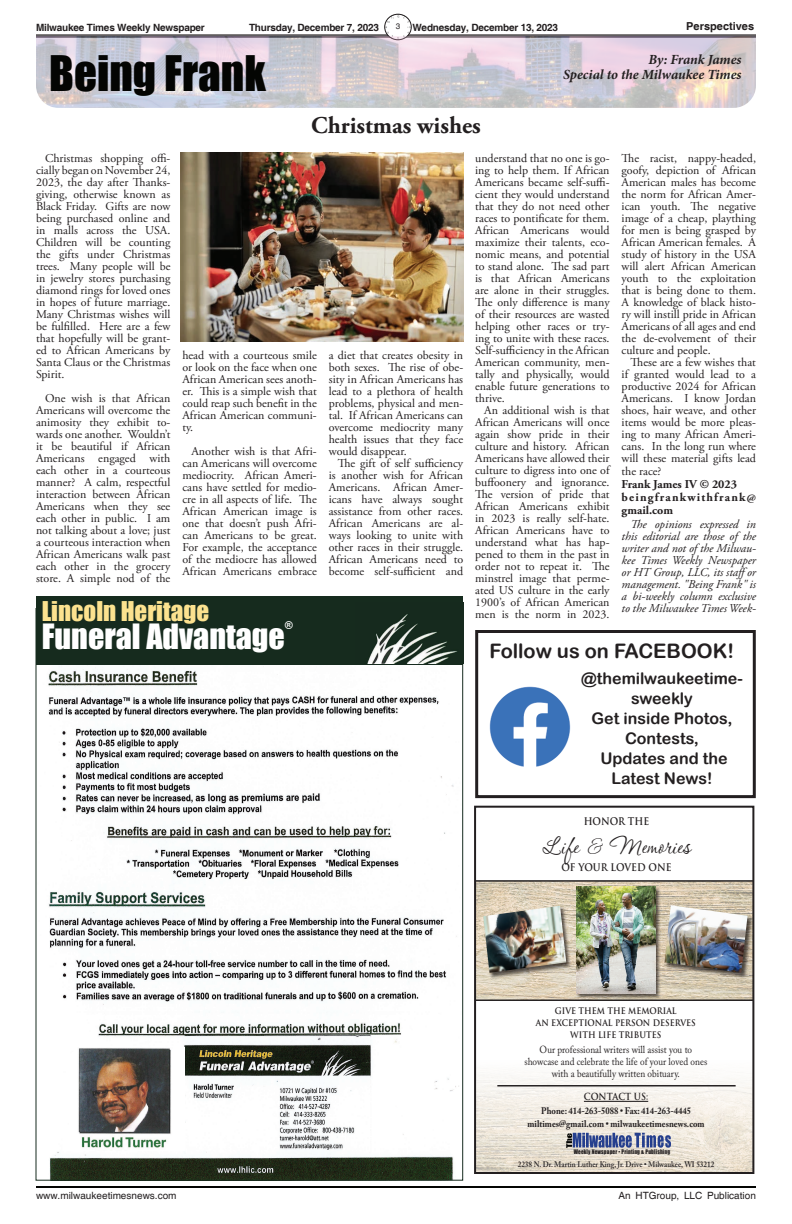
<style>
.page{position:relative;width:792px;height:1224px;background:#fff}
.page>*{position:absolute;margin:0;border:0;box-sizing:border-box;transform-origin:0 0}
.t1{font:45px "Impact";color:#040503}
.t2{font:32px "Impact";color:#fff}
.t3{font:30.9px "P22 Corinthia";color:#231f20;scale:.9 1}
.t4{font:25px "Impact";color:#fce28f}
.t5{font:700 24px "Adobe Garamond Pro";color:#231f20}
.t6{font:20px "Arial Rounded MT Bold";color:#231f20}
.t7{font:16px/20px "Arial Rounded MT Bold";color:#231f20;text-align:center}
.t8{font:italic 700 14px/15px "Minion Pro";letter-spacing:-.005em;color:#231f20;text-align:right}
.t9{font:12px/12px "Adobe Garamond Pro";color:#231f20;text-align:justify}
.t10{font:italic 12px/12px "Adobe Garamond Pro";color:#231f20;text-align:justify}
.t11{font:700 12px/13px "Adobe Garamond Pro";letter-spacing:.05em;color:#231f20}
.t12{font:700 11px "Helvetica";color:#231f20}
.t13{font:10.5px "Impact";color:#fff}
.t14{font:10.3px/11.8px "Adobe Caslon Pro";color:#231f20;text-align:center;scale:.9 1}
.t15{font:700 10.3px "Trajan Pro";letter-spacing:-.005em;color:#231f20;scale:.9 1}
.t16{font:700 10px "Helvetica";letter-spacing:-.02em;color:#231f20}
.t17{font:10px "Helvetica";color:#231f20}
.t18{font:700 9.6px/13.2px "Adobe Caslon Pro";color:#231f20;text-align:center;scale:.9 1}
.t19{font:700 9.6px "Trajan Pro";color:#231f20;scale:.9 1}
.t20{font:700 8.8px/11.8px "Trajan Pro";color:#231f20;text-align:center;scale:.9 1}
.t21{font:600 8.1px "Adobe Caslon Pro";color:#231f20;scale:.9 1}
.t22{font:8px "Helvetica";color:#231f20}
.t23{font:5.9px "Impact";letter-spacing:.03em;color:#231f20;scale:.9 1}
</style>
<div class="page">
<hr style="left:36px;top:34px;width:720px;height:1px;background:#231f20">
<img style="left:385px;top:14px;width:26px;height:22px">
<div style="left:384px;top:14px;width:28px;height:26px;border:1px solid #231f20;border-radius:50%"></div>
<div style="left:390px;top:18px;width:18px;height:17px;background:#fff;border-radius:50%"></div>
<hr style="left:36px;top:1186px;width:720px;height:2px;background:#040503">
<img style="left:36px;top:36px;width:720px;height:72px">
<img style="left:477px;top:882px;width:274px;height:118px">
<img style="left:477px;top:1073px;width:274px;height:98px">
<div style="left:483px;top:905px;width:89px;height:74px;background:#231f20;opacity:.75"></div>
<img style="left:483px;top:906px;width:83px;height:67px">
<div style="left:576px;top:886px;width:85px;height:114px;background:#231f20;opacity:.75"></div>
<img style="left:576px;top:886px;width:79px;height:107px">
<div style="left:664px;top:905px;width:89px;height:74px;background:#231f20;opacity:.75"></div>
<img style="left:664px;top:905px;width:84px;height:68px">
<hr style="left:475px;top:880px;width:278px;height:2px;background:#231f20">
<hr style="left:475px;top:1000px;width:278px;height:1px;background:#231f20">
<hr style="left:497px;top:1085px;width:239px;height:1px;background:#231f20">
<hr style="left:584px;top:1101px;width:64px;height:1px;background:#231f20">
<svg style="left:566px;top:1133px;width:105px;height:15px;background:#7480a7"></svg>
<div style="left:474px;top:806px;width:280px;height:368px;border:2px solid #231f20"></div>
<div style="left:475px;top:630px;width:281px;height:168px;border:3px solid #231f20"></div>
<img style="left:489px;top:686px;width:82px;height:81px">
<img style="left:38px;top:664px;width:423px;height:515px">
<img style="left:64px;top:1048px;width:121px;height:103px">
<div style="left:36px;top:596px;width:427px;height:68px;background:#162b1e"></div>
<img style="left:367px;top:614px;width:90px;height:50px">
<img style="left:180px;top:153px;width:283px;height:189px">
<p class="t22" style="left:396px;top:22px;width:6px">3</p>
<p class="t12" style="left:686px;top:20px;width:69px">Perspectives</p>
<p class="t16" style="left:36px;top:22px;width:170px">Milwaukee Times Weekly Newspaper</p>
<p class="t16" style="left:249px;top:22px;width:132px">Thursday, December 7, 2023</p>
<p class="t16" style="left:412px;top:22px;width:147px">Wednesday, December 13, 2023</p>
<h1 class="t1" style="left:49px;top:38px;width:218px">Being Frank</h1>
<p class="t8" style="left:563px;top:52px;width:180px">By: Frank James<br>Special to the Milwaukee Times</p>
<h3 class="t5" style="left:311px;top:112px;width:171px">Christmas wishes</h3>
<p class="t9" style="left:36px;top:152px;width:136px;text-indent:9px">Christmas shopping offi&shy;cially began on November 24, 2023, the day after Thanks&shy;giving, otherwise known as Black Friday. Gifts are now being purchased online and in malls across the USA.<br>Children will be counting the gifts under Christmas trees. Many people will be in jewelry stores purchasing diamond rings for loved ones in hopes of future marriage.<br>Many Christmas wishes will be fulfilled. Here are a few that hopefully will be grant&shy;ed to African Americans by Santa Claus or the Christmas Spirit.</p>
<p class="t9" style="left:36px;top:392px;width:136px;text-indent:9px">One wish is that African Americans will overcome the animosity they exhibit to&shy;wards one another. Wouldn’t it be beautiful if African Americans engaged with each other in a courteous manner? A calm, respectful interaction between African Americans when they see each other in public. I am not talking about a love; just a courteous interaction when African Americans walk past each other in the grocery store. A simple nod of the</p>
<p class="t9" style="left:182px;top:350px;width:136px">head with a courteous smile or look on the face when one African American sees anoth&shy;er. This is a simple wish that could reap such benefit in the African American communi&shy;ty.</p>
<p class="t9" style="left:182px;top:446px;width:136px;text-indent:9px">Another wish is that Afri&shy;can Americans will overcome mediocrity. African Ameri&shy;cans have settled for medio&shy;cre in all aspects of life. The African American image is one that doesn’t push Afri&shy;can Americans to be great.<br>For example, the acceptance of the mediocre has allowed African Americans embrace</p>
<h3 class="t4" style="left:42px;top:592px;width:169px">Lincoln Heritage</h3>
<h2 class="t2" style="left:42px;top:612px;width:245px">Funeral Advantage</h2>
<p class="t13" style="left:285px;top:617px;width:10px">®</p>
<p class="t9" style="left:329px;top:350px;width:136px">a diet that creates obesity in both sexes. The rise of obe&shy;sity in African Americans has lead to a plethora of health problems, physical and men&shy;tal. If African Americans can overcome mediocrity many health issues that they face would disappear.</p>
<p class="t9" style="left:329px;top:458px;width:136px;text-indent:9px">The gift of self sufficiency is another wish for African Americans. African Amer&shy;icans have always sought assistance from other races.<br>African Americans are al&shy;ways looking to unite with other races in their struggle.<br>African Americans need to become self-sufficient and</p>
<p class="t9" style="left:475px;top:152px;width:136px">understand that no one is go&shy;ing to help them. If African Americans became self-suffi&shy;cient they would understand that they do not need other races to pontificate for them.<br>African Americans would maximize their talents, eco&shy;nomic means, and potential to stand alone. The sad part is that African Americans are alone in their struggles.<br>The only difference is many of their resources are wasted helping other races or try&shy;ing to unite with these races.<br>Self-sufficiency in the African American community, men&shy;tally and physically, would enable future generations to thrive.</p>
<p class="t9" style="left:475px;top:404px;width:136px;text-indent:9px">An additional wish is that African Americans will once again show pride in their culture and history. African Americans have allowed their culture to digress into one of buffoonery and ignorance.<br>The version of pride that African Americans exhibit in 2023 is really self-hate.<br>African Americans have to understand what has hap&shy;pened to them in the past in order not to repeat it. The minstrel image that perme&shy;ated US culture in the early 1900’s of African American men is the norm in 2023.</p>
<p class="t9" style="left:622px;top:152px;width:136px">The racist, nappy-headed, goofy, depiction of African American males has become the norm for African Amer&shy;ican youth. The negative image of a cheap, plaything for men is being grasped by African American females. A study of history in the USA will alert African American youth to the exploitation that is being done to them.<br>A knowledge of black histo&shy;ry will instill pride in African Americans of all ages and end the de-evolvement of their culture and people.</p>
<p class="t9" style="left:622px;top:356px;width:136px;text-indent:9px">These are a few wishes that if granted would lead to a productive 2024 for African Americans. I know Jordan shoes, hair weave, and other items would be more pleas&shy;ing to many African Ameri&shy;cans. In the long run where will these material gifts lead the race?</p>
<p class="t11" style="left:622px;top:478px;width:136px">Frank James IV © 2023 beingfrankwithfrank@ gmail.com</p>
<p class="t10" style="left:622px;top:519px;width:136px;text-indent:9px">The opinions expressed in this editorial are those of the writer and not of the Milwau&shy;kee Times Weekly Newspaper or HT Group, LLC, its staffor management. "Being Frank" is a bi-weekly column exclusive to the Milwaukee Times Week-</p>
<h3 class="t6" style="left:489px;top:639px;width:246px">Follow us on FACEBOOK!</h3>
<h3 class="t7" style="left:581px;top:668px;width:163px">@themilwaukeetime&shy;sweekly<br>Get inside Photos,<br>Contests,<br>Updates and the<br>Latest News!</h3>
<p class="t15" style="left:584px;top:815px;width:74px">HONOR THE</p>
<p class="t15" style="left:561px;top:861px;width:124px">OF YOUR LOVED ONE</p>
<h3 class="t3" style="left:543px;top:830px;width:166px">Life &amp; Memories</h3>
<p class="t20" style="left:536px;top:1005px;width:179px">GIVE THEM THE MEMORIAL<br>AN EXCEPTIONAL PERSON DESERVES<br>WITH LIFE TRIBUTES</p>
<p class="t14" style="left:524px;top:1044px;width:205px">Our professional writers will assist you to showcase and celebrate the life of your loved ones with a beautifully written obituary.</p>
<p class="t19" style="left:584px;top:1091px;width:73px">CONTACT US:</p>
<p class="t18" style="left:528px;top:1104px;width:198px">Phone: 414-263-5088 • Fax: 414-263-4445 miltimes@gmail.com • milwaukeetimesnews.com</p>
<p class="t21" style="left:518px;top:1159px;width:220px">2238 N. Dr. Martin Luther King, Jr. Drive • Milwaukee, WI 53212</p>
<p class="t23" style="left:574px;top:1147px;width:109px">Weekly Newspaper • Printing &amp; Publishing</p>
<p class="t17" style="left:36px;top:1190px;width:142px">www.milwaukeetimesnews.com</p>
<p class="t17" style="left:619px;top:1190px;width:139px">An HTGroup, LLC Publication</p>
</div>
